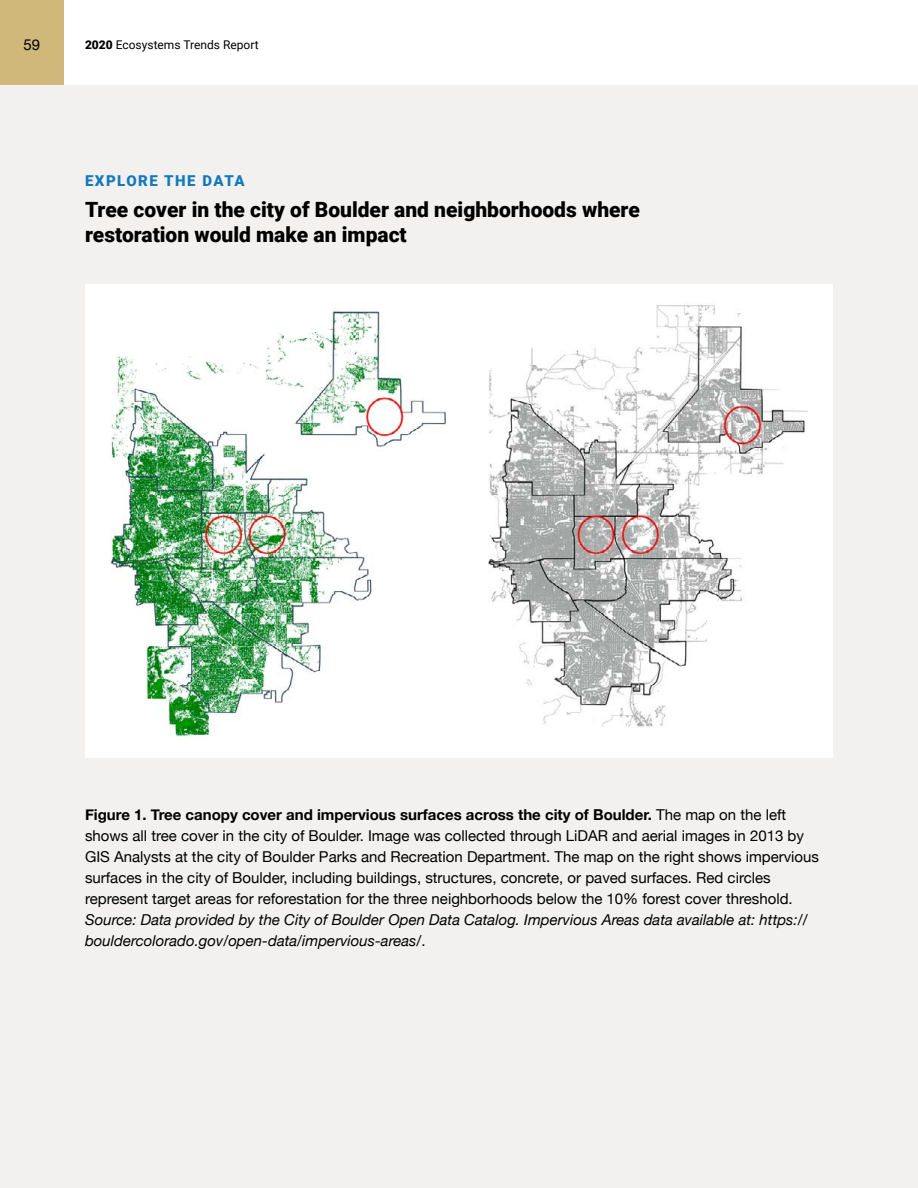
<style>
.page{position:relative;width:918px;height:1188px;background:#fff}
.page>*{position:absolute;margin:0;border:0;box-sizing:border-box;transform-origin:0 0}
.t1{font:900 21px/25.2px "Roboto";color:#000}
.t2{font:15px/21px "Helvetica Neue";color:#000}
.t3{font:italic 15px/21px "Helvetica Neue";color:#000}
.t4{font:900 15px "Roboto";letter-spacing:.1em;color:#137aba}
.t5{font:12px "Roboto";color:#000}
.s1{font-weight:900}
.s2{font-weight:700}
.s3{font-style:normal}
</style>
<div class="page">
<div style="left:0;top:85px;width:918px;height:1103px;background:#f2f1f0"></div>
<div style="left:85px;top:284px;width:748px;height:473px;background:#fff"></div>
<img style="left:110px;top:305px;width:698px;height:432px">
<div style="left:0;top:0;width:64px;height:85px;background:#d0b87b"></div>
<p class="t2" style="left:24px;top:35px;width:18px">59</p>
<p class="t5" style="left:85px;top:36px;width:175px"><span class="s1">2020</span> Ecosystems Trends Report</p>
<p class="t4" style="left:85px;top:170px;width:161px">EXPLORE THE DATA</p>
<h1 class="t1" style="left:85px;top:196px;width:556px">Tree cover in the city of Boulder and neighborhoods where restoration would make an impact</h1>
<p class="t2" style="left:85px;top:805px;width:736px"><span class="s2">Figure 1. Tree canopy cover and impervious surfaces across the city of Boulder.</span> The map on the left shows all tree cover in the city of Boulder. Image was collected through LiDAR and aerial images in 2013 by GIS Analysts at the city of Boulder Parks and Recreation Department. The map on the right shows impervious surfaces in the city of Boulder, including buildings, structures, concrete, or paved surfaces. Red circles represent target areas for reforestation for the three neighborhoods below the 10% forest cover threshold.</p>
<p class="t3" style="left:85px;top:910px;width:724px">Source: Data provided by the City of Boulder Open Data Catalog. Impervious Areas data available at: https:// bouldercolorado.gov/open-data/impervious-areas/<span class="s3">.</span></p>
</div>
